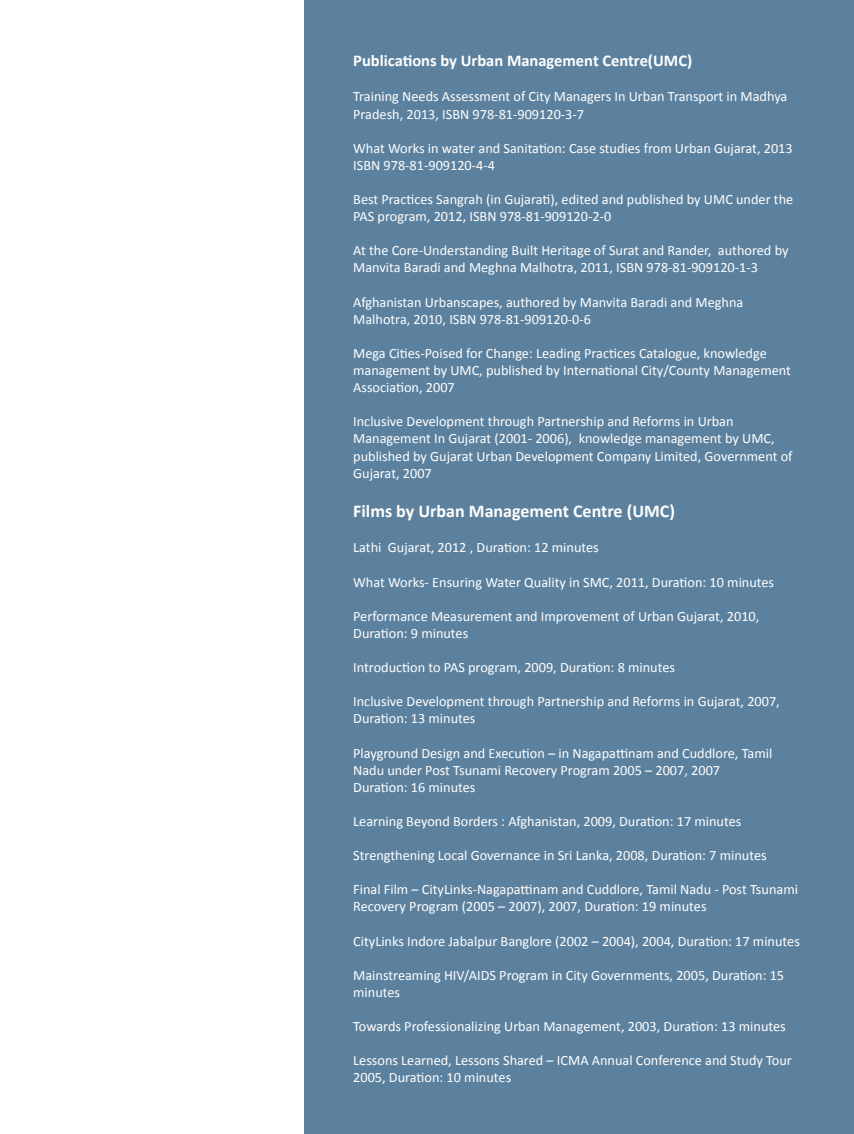
<style>
.page{position:relative;width:854px;height:1134px;background:#fff}
.page>*{position:absolute;margin:0;border:0;box-sizing:border-box;transform-origin:0 0}
.body_text{font:700 18px "Calibri";color:#fff}
.body_text-2{font:700 16.5px "Calibri";color:#fff}
.body_text-3{font:14.25px/17.1px "Calibri";color:#fff}
</style>
<div class="page">
<div style="left:304px;top:0;width:549px;height:1134px;background:#5c819e"></div>
<p class="body_text-2" style="left:353px;top:51px;width:340px">Publications by Urban Management Centre(UMC)</p>
<p class="body_text-3" style="left:353px;top:88px;width:435px">Training Needs Assessment of City Managers In Urban Transport in Madhya<br>Pradesh, 2013, ISBN 978-81-909120-3-7</p>
<p class="body_text-3" style="left:353px;top:139px;width:441px">What Works in water and Sanitation: Case studies from Urban Gujarat, 2013</p>
<p class="body_text-3" style="left:353px;top:156px;width:143px">ISBN 978-81-909120-4-4</p>
<p class="body_text-3" style="left:353px;top:190px;width:441px">Best Practices Sangrah (in Gujarati), edited and published by UMC under the<br>PAS program, 2012, ISBN 978-81-909120-2-0</p>
<p class="body_text-3" style="left:353px;top:241px;width:436px">At the Core-Understanding Built Heritage of Surat and Rander, authored by<br>Manvita Baradi and Meghna Malhotra, 2011, ISBN 978-81-909120-1-3</p>
<p class="body_text-3" style="left:353px;top:293px;width:391px">Afghanistan Urbanscapes, authored by Manvita Baradi and Meghna<br>Malhotra, 2010, ISBN 978-81-909120-0-6</p>
<p class="body_text-3" style="left:353px;top:344px;width:439px">Mega Cities-Poised for Change: Leading Practices Catalogue, knowledge management by UMC, published by International City/County Management<br>Association, 2007</p>
<p class="body_text-3" style="left:353px;top:412px;width:440px">Inclusive Development through Partnership and Reforms in Urban Management In Gujarat (2001- 2006), knowledge management by UMC, published by Gujarat Urban Development Company Limited, Government of Gujarat, 2007</p>
<p class="body_text" style="left:353px;top:500px;width:323px">Films by Urban Management Centre (UMC)</p>
<p class="body_text-3" style="left:353px;top:538px;width:247px">Lathi Gujarat, 2012 , Duration: 12 minutes</p>
<p class="body_text-3" style="left:353px;top:573px;width:422px">What Works- Ensuring Water Quality in SMC, 2011, Duration: 10 minutes</p>
<p class="body_text-3" style="left:353px;top:607px;width:407px">Performance Measurement and Improvement of Urban Gujarat, 2010,<br>Duration: 9 minutes</p>
<p class="body_text-3" style="left:353px;top:658px;width:323px">Introduction to PAS program, 2009, Duration: 8 minutes</p>
<p class="body_text-3" style="left:353px;top:692px;width:428px">Inclusive Development through Partnership and Reforms in Gujarat, 2007,<br>Duration: 13 minutes</p>
<p class="body_text-3" style="left:353px;top:744px;width:420px">Playground Design and Execution – in Nagapattinam and Cuddlore, Tamil<br>Nadu under Post Tsunami Recovery Program 2005 – 2007, 2007</p>
<p class="body_text-3" style="left:353px;top:778px;width:124px">Duration: 16 minutes</p>
<p class="body_text-3" style="left:353px;top:812px;width:389px">Learning Beyond Borders : Afghanistan, 2009, Duration: 17 minutes</p>
<p class="body_text-3" style="left:353px;top:846px;width:415px">Strengthening Local Governance in Sri Lanka, 2008, Duration: 7 minutes</p>
<p class="body_text-3" style="left:353px;top:880px;width:446px">Final Film – CityLinks-Nagapattinam and Cuddlore, Tamil Nadu - Post Tsunami<br>Recovery Program (2005 – 2007), 2007, Duration: 19 minutes</p>
<p class="body_text-3" style="left:353px;top:932px;width:448px">CityLinks Indore Jabalpur Banglore (2002 – 2004), 2004, Duration: 17 minutes</p>
<p class="body_text-3" style="left:353px;top:966px;width:432px">Mainstreaming HIV/AIDS Program in City Governments, 2005, Duration: 15 minutes</p>
<p class="body_text-3" style="left:353px;top:1017px;width:434px">Towards Professionalizing Urban Management, 2003, Duration: 13 minutes</p>
<p class="body_text-3" style="left:353px;top:1051px;width:440px">Lessons Learned, Lessons Shared – ICMA Annual Conference and Study Tour<br>2005, Duration: 10 minutes</p>
</div>
